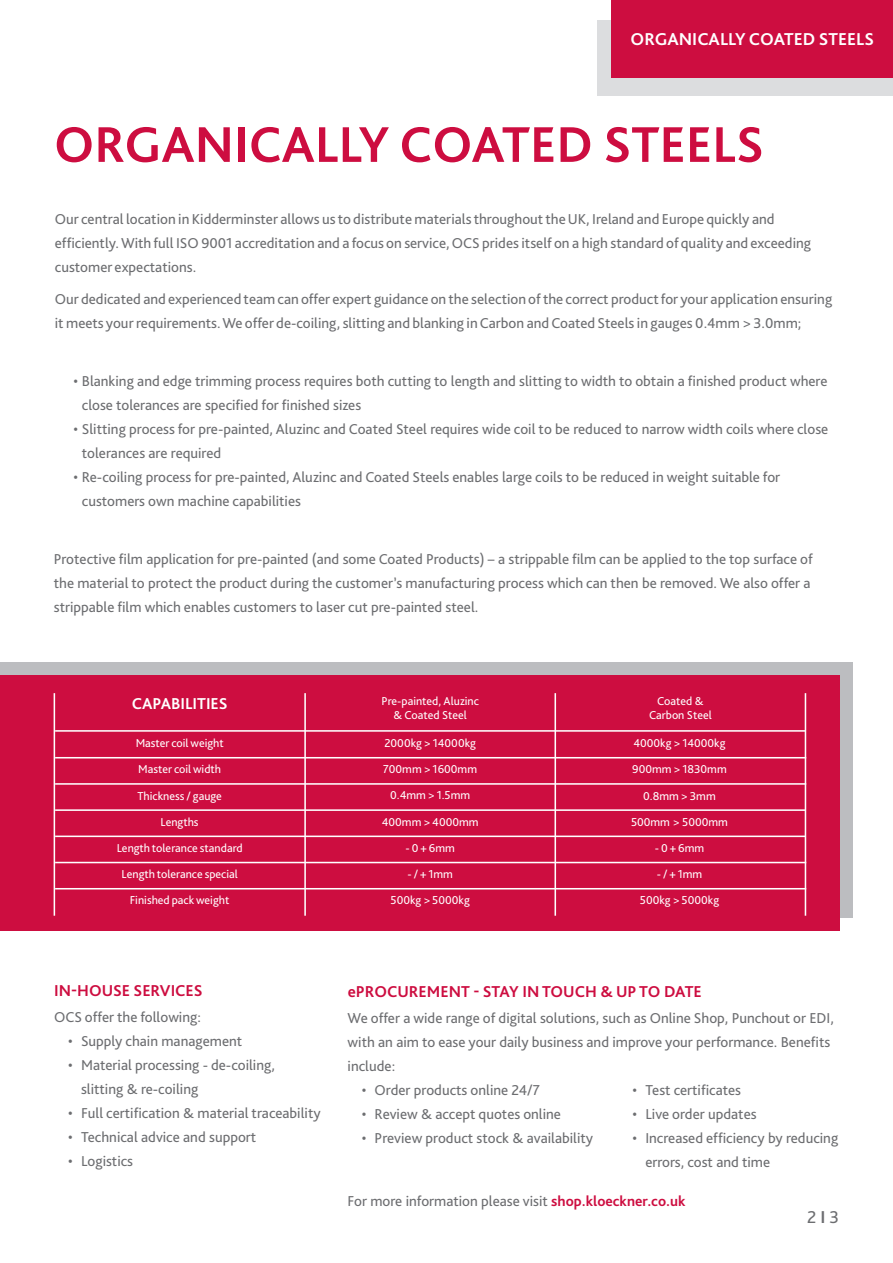
<style>
.page{position:relative;width:893px;height:1263px;background:#fff}
.page>*{position:absolute;margin:0;border:0;box-sizing:border-box;transform-origin:0 0}
.t1{font:700 52.5px "Kl Bliss";color:#cd0d40}
.t2{font:700 18px "Kl Bliss";color:#fff}
.t3{font:18px "Kl Bliss";color:#6c6d70}
.t4{font:700 16.5px "Kl Bliss";color:#cd0d40}
.t5{font:700 16.5px "Kl Bliss";color:#fff}
.t6{font:15px/24px "Kl Bliss";color:#6c6d70}
.t7{font:12px "Kl Bliss";color:#fff}
.s1{font-weight:700;color:#cd0d40}
.s2{font-weight:700}
</style>
<div class="page">
<div style="left:597px;top:20px;width:296px;height:76px;background:#dcdddf"></div>
<div style="left:612px;top:0;width:281px;height:77px;background:#cd0d40"></div>
<div style="left:0;top:662px;width:852px;height:255px;background:#bcbdc0"></div>
<div style="left:0;top:676px;width:839px;height:255px;background:#cd0d40"></div>
<hr style="left:55px;top:730px;width:750px;height:2px;background:#fff">
<hr style="left:304px;top:693px;width:2px;height:223px;background:#fff">
<hr style="left:554px;top:693px;width:2px;height:223px;background:#fff">
<hr style="left:55px;top:757px;width:751px;height:1px;background:#fff">
<hr style="left:55px;top:783px;width:751px;height:2px;background:#fff">
<hr style="left:55px;top:809px;width:750px;height:2px;background:#fff">
<hr style="left:805px;top:693px;width:1px;height:223px;background:#fff">
<hr style="left:55px;top:835px;width:750px;height:2px;background:#fff">
<hr style="left:55px;top:862px;width:751px;height:1px;background:#fff">
<hr style="left:55px;top:888px;width:751px;height:1px;background:#fff">
<hr style="left:54px;top:693px;width:1px;height:223px;background:#fff">
<p class="t2" style="left:631px;top:28px;width:245px">ORGANICALLY COATED STEELS</p>
<p class="t1" style="left:54px;top:112px;width:711px">ORGANICALLY COATED STEELS</p>
<p class="t6" style="left:55px;top:206px;width:758px">Our central location in Kidderminster allows us to distribute materials throughout the UK, Ireland and Europe quickly and efficiently. With full ISO 9001 accreditation and a focus on service, OCS prides itself on a high standard of quality and exceeding customer expectations.</p>
<p class="t6" style="left:55px;top:287px;width:779px">Our dedicated and experienced team can offer expert guidance on the selection of the correct product for your application ensuring it meets your requirements. We offer de-coiling, slitting and blanking in Carbon and Coated Steels in gauges 0.4mm &gt; 3.0mm;</p>
<p class="t6" style="left:82px;top:368px;width:747px;text-indent:-9px">• Blanking and edge trimming process requires both cutting to length and slitting to width to obtain a finished product where close tolerances are specified for finished sizes</p>
<p class="t6" style="left:82px;top:416px;width:748px;text-indent:-9px">• Slitting process for pre-painted, Aluzinc and Coated Steel requires wide coil to be reduced to narrow width coils where close tolerances are required</p>
<p class="t6" style="left:82px;top:464px;width:700px;text-indent:-9px">• Re-coiling process for pre-painted, Aluzinc and Coated Steels enables large coils to be reduced in weight suitable for customers own machine capabilities</p>
<p class="t6" style="left:54px;top:546px;width:760px">Protective film application for pre-painted (and some Coated Products) – a strippable film can be applied to the top surface of the material to protect the product during the customer’s manufacturing process which can then be removed. We also offer a strippable film which enables customers to laser cut pre-painted steel.</p>
<p class="t5" style="left:132px;top:693px;width:97px">CAPABILITIES</p>
<p class="t7" style="left:136px;top:736px;width:90px">Master coil weight</p>
<p class="t7" style="left:138px;top:762px;width:84px">Master coil width</p>
<p class="t7" style="left:137px;top:788px;width:86px">Thickness / gauge</p>
<p class="t7" style="left:161px;top:814px;width:40px">Lengths</p>
<p class="t7" style="left:117px;top:840px;width:127px">Length tolerance standard</p>
<p class="t7" style="left:122px;top:866px;width:118px">Length tolerance special</p>
<p class="t7" style="left:130px;top:893px;width:101px">Finished pack weight</p>
<p class="t7" style="left:382px;top:694px;width:99px">Pre-painted, Aluzinc</p>
<p class="t7" style="left:393px;top:707px;width:75px">&amp; Coated Steel</p>
<p class="t7" style="left:657px;top:694px;width:48px">Coated &amp;</p>
<p class="t7" style="left:649px;top:707px;width:64px">Carbon Steel</p>
<p class="t7" style="left:384px;top:736px;width:93px">2000kg &gt; 14000kg</p>
<p class="t7" style="left:633px;top:736px;width:94px">4000kg &gt; 14000kg</p>
<p class="t7" style="left:383px;top:762px;width:95px">700mm &gt; 1600mm</p>
<p class="t7" style="left:632px;top:762px;width:96px">900mm &gt; 1830mm</p>
<p class="t7" style="left:390px;top:788px;width:82px">0.4mm &gt; 1.5mm</p>
<p class="t7" style="left:643px;top:788px;width:74px">0.8mm &gt; 3mm</p>
<p class="t7" style="left:382px;top:814px;width:98px">400mm &gt; 4000mm</p>
<p class="t7" style="left:631px;top:814px;width:99px">500mm &gt; 5000mm</p>
<p class="t7" style="left:405px;top:840px;width:51px">- 0 + 6mm</p>
<p class="t7" style="left:655px;top:840px;width:51px">- 0 + 6mm</p>
<p class="t7" style="left:407px;top:866px;width:47px">- / + 1mm</p>
<p class="t7" style="left:657px;top:866px;width:47px">- / + 1mm</p>
<p class="t7" style="left:391px;top:893px;width:81px">500kg &gt; 5000kg</p>
<p class="t7" style="left:640px;top:893px;width:81px">500kg &gt; 5000kg</p>
<p class="t4" style="left:54px;top:981px;width:150px">IN-HOUSE SERVICES</p>
<p class="t6" style="left:54px;top:1005px;width:148px">OCS offer the following:</p>
<p class="t6" style="left:68px;top:1029px;width:176px">• Supply chain management</p>
<p class="t6" style="left:81px;top:1053px;width:196px;text-indent:-13px">• Material processing - de-coiling, slitting &amp; re-coiling</p>
<p class="t6" style="left:68px;top:1101px;width:254px">• Full certification &amp; material traceability</p>
<p class="t6" style="left:68px;top:1125px;width:190px">• Technical advice and support</p>
<p class="t6" style="left:68px;top:1149px;width:66px">• Logistics</p>
<p class="t4" style="left:348px;top:981px;width:356px">ePROCUREMENT - STAY IN TOUCH &amp; UP TO DATE</p>
<p class="t6" style="left:348px;top:1005px;width:488px">We offer a wide range of digital solutions, such as Online Shop, Punchout or EDI, with an aim to ease your daily business and improve your performance. Benefits include:</p>
<p class="t6" style="left:362px;top:1077px;width:180px">• Order products online 24/7</p>
<p class="t6" style="left:362px;top:1101px;width:201px">• Review &amp; accept quotes online</p>
<p class="t6" style="left:362px;top:1125px;width:233px">• Preview product stock &amp; availability</p>
<p class="t6" style="left:633px;top:1077px;width:110px">• Test certificates</p>
<p class="t6" style="left:633px;top:1101px;width:126px">• Live order updates</p>
<p class="t6" style="left:645px;top:1125px;width:194px;text-indent:-13px">• Increased efficiency by reducing errors, cost and time</p>
<p class="t6" style="left:348px;top:1188px;width:339px">For more information please visit <span class="s1">shop.kloeckner.co.uk</span></p>
<p class="t3" style="left:807px;top:1205px;width:33px">2 <span class="s2">I</span> 3</p>
</div>
